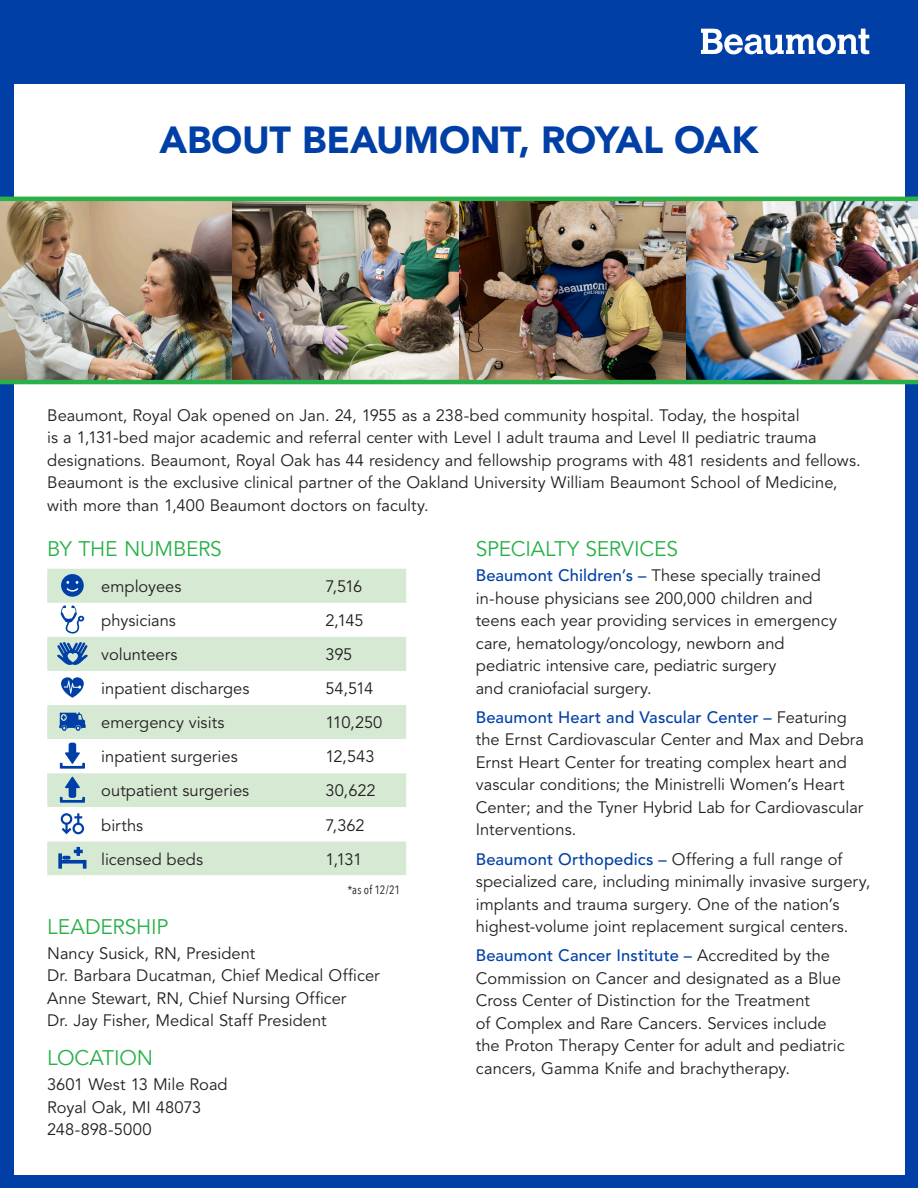
<style>
.page{position:relative;width:918px;height:1188px;background:#fff}
.page>*{position:absolute;margin:0;border:0;box-sizing:border-box;transform-origin:0 0}
.Header_Copy_-_Large{font:900 37.5px "Avenir LT Std";letter-spacing:-.01em;color:#0040a6}
.Back_subhead{font:21px "Avenir LT Std";letter-spacing:-.01em;color:#2ab049}
.back_body_copy{font:16.5px/22.5px "Avenir LT Std";color:#231f20}
.INTRO{font:16.5px/22.5px "Avenir LT Std";color:#231f20}
.chart{font:16.5px "Avenir LT Std";color:#231f20}
.stats{font:12px "Avenir Next Condensed";letter-spacing:.005em;color:#231f20}
.s1{font-weight:500;color:#0040a6}
</style>
<div class="page">
<div style="left:0;top:0;width:13px;height:1188px;background:#0040a6"></div>
<div style="left:905px;top:0;width:13px;height:1188px;background:#0040a6"></div>
<svg style="left:47px;top:569px;width:359px;height:102px;fill:#d6ead3"></svg>
<svg style="left:47px;top:705px;width:359px;height:170px;fill:#d6ead3"></svg>
<div style="left:0;top:0;width:918px;height:83px;background:#0040a6"></div>
<svg style="left:701px;top:29px;width:168px;height:25px"></svg>
<img style="left:0;top:201px;width:687px;height:179px">
<img style="left:687px;top:201px;width:231px;height:179px">
<div style="left:0;top:1175px;width:918px;height:13px;background:#0040a6"></div>
<hr style="left:0;top:197px;width:918px;height:4px;background:#2ab049">
<hr style="left:0;top:380px;width:918px;height:4px;background:#2ab049">
<svg style="left:58px;top:847px;width:29px;height:22px"></svg>
<div style="left:61px;top:574px;width:23px;height:23px;background:#0040a6;border-radius:50%"></div>
<svg style="left:66px;top:581px;width:12px;height:11px"></svg>
<svg style="left:59px;top:712px;width:27px;height:19px"></svg>
<svg style="left:61px;top:813px;width:23px;height:21px"></svg>
<svg style="left:61px;top:677px;width:23px;height:21px"></svg>
<svg style="left:61px;top:605px;width:23px;height:29px"></svg>
<svg style="left:57px;top:642px;width:31px;height:23px"></svg>
<svg style="left:60px;top:777px;width:25px;height:26px"></svg>
<svg style="left:60px;top:743px;width:25px;height:26px"></svg>
<p class="Header_Copy_-_Large" style="left:160px;top:117px;width:600px">ABOUT BEAUMONT, ROYAL OAK</p>
<p class="INTRO" style="left:47px;top:404px;width:815px">Beaumont, Royal Oak opened on Jan. 24, 1955 as a 238-bed community hospital. Today, the hospital<br>is a 1,131-bed major academic and referral center with Level I adult trauma and Level II pediatric trauma designations. Beaumont, Royal Oak has 44 residency and fellowship programs with 481 residents and fellows.<br>Beaumont is the exclusive clinical partner of the Oakland University William Beaumont School of Medicine, with more than 1,400 Beaumont doctors on faculty.</p>
<p class="Back_subhead" style="left:47px;top:537px;width:176px">BY THE NUMBERS</p>
<p class="chart" style="left:101px;top:577px;width:82px">employees</p>
<p class="chart" style="left:325px;top:577px;width:38px">7,516</p>
<p class="chart" style="left:101px;top:611px;width:76px">physicians</p>
<p class="chart" style="left:325px;top:611px;width:40px">2,145</p>
<p class="chart" style="left:101px;top:645px;width:78px">volunteers</p>
<p class="chart" style="left:325px;top:645px;width:28px">395</p>
<p class="chart" style="left:101px;top:679px;width:150px">inpatient discharges</p>
<p class="chart" style="left:325px;top:679px;width:49px">54,514</p>
<p class="chart" style="left:101px;top:713px;width:125px">emergency visits</p>
<p class="chart" style="left:325px;top:713px;width:58px">110,250</p>
<p class="chart" style="left:101px;top:747px;width:138px">inpatient surgeries</p>
<p class="chart" style="left:325px;top:747px;width:51px">12,543</p>
<p class="chart" style="left:101px;top:781px;width:150px">outpatient surgeries</p>
<p class="chart" style="left:325px;top:781px;width:52px">30,622</p>
<p class="chart" style="left:101px;top:815px;width:44px">births</p>
<p class="chart" style="left:325px;top:815px;width:41px">7,362</p>
<p class="chart" style="left:101px;top:849px;width:103px">licensed beds</p>
<p class="chart" style="left:325px;top:849px;width:38px">1,131</p>
<p class="stats" style="left:347px;top:880px;width:54px">*as of 12/21</p>
<p class="Back_subhead" style="left:47px;top:914px;width:123px">LEADERSHIP</p>
<p class="INTRO" style="left:47px;top:942px;width:210px">Nancy Susick, RN, President</p>
<p class="INTRO" style="left:47px;top:965px;width:334px">Dr. Barbara Ducatman, Chief Medical Officer</p>
<p class="INTRO" style="left:47px;top:987px;width:301px">Anne Stewart, RN, Chief Nursing Officer</p>
<p class="INTRO" style="left:47px;top:1010px;width:281px">Dr. Jay Fisher, Medical Staff President</p>
<p class="Back_subhead" style="left:47px;top:1046px;width:108px">LOCATION</p>
<p class="INTRO" style="left:47px;top:1074px;width:182px">3601 West 13 Mile Road<br>Royal Oak, MI 48073<br>248-898-5000</p>
<p class="Back_subhead" style="left:476px;top:537px;width:204px">SPECIALTY SERVICES</p>
<p class="back_body_copy" style="left:476px;top:565px;width:363px"><span class="s1">Beaumont Children’s –</span> These specially trained in-house physicians see 200,000 children and teens each year providing services in emergency care, hematology/oncology, newborn and pediatric intensive care, pediatric surgery<br>and craniofacial surgery.</p>
<p class="back_body_copy" style="left:476px;top:706px;width:390px"><span class="s1">Beaumont Heart and Vascular Center –</span> Featuring the Ernst Cardiovascular Center and Max and Debra Ernst Heart Center for treating complex heart and vascular conditions; the Ministrelli Women’s Heart Center; and the Tyner Hybrid Lab for Cardiovascular Interventions.</p>
<p class="back_body_copy" style="left:476px;top:848px;width:396px"><span class="s1">Beaumont Orthopedics –</span> Offering a full range of specialized care, including minimally invasive surgery, implants and trauma surgery. One of the nation’s highest-volume joint replacement surgical centers.</p>
<p class="back_body_copy" style="left:476px;top:945px;width:370px"><span class="s1">Beaumont Cancer Institute –</span> Accredited by the Commission on Cancer and designated as a Blue Cross Center of Distinction for the Treatment<br>of Complex and Rare Cancers. Services include the Proton Therapy Center for adult and pediatric cancers, Gamma Knife and brachytherapy.</p>
</div>
